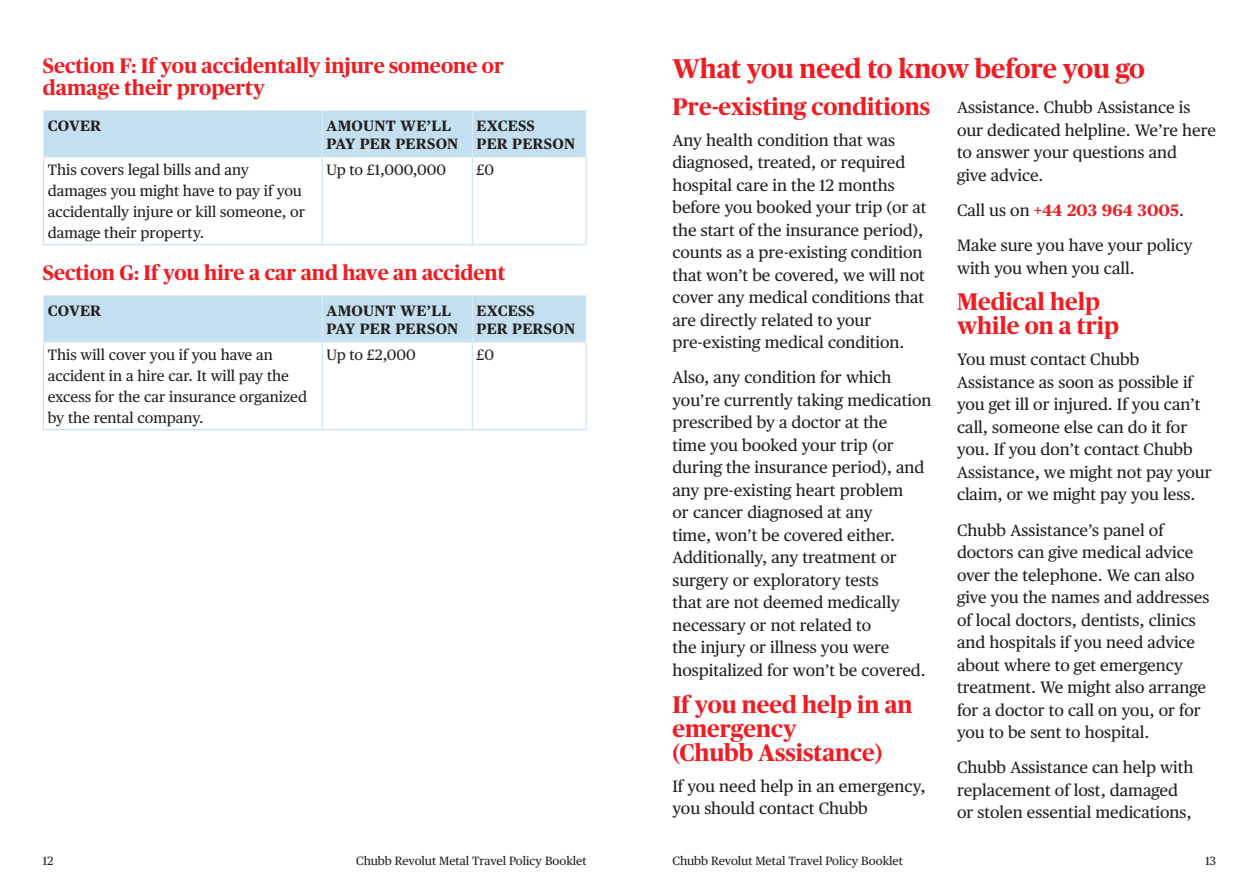
<style>
.page{position:relative;width:1259px;height:893px;background:#fff}
.page>*{position:absolute;margin:0;border:0;box-sizing:border-box;transform-origin:0 0}
.t1{font:700 27px "Chubb Publico";color:#ee1d23}
.t2{font:700 24px/24px "Chubb Publico";color:#ee1d23}
.t3{font:700 21px/22.5px "Chubb Publico";color:#ee1d23}
.t4{font:16.5px/22.5px "Chubb Publico Text";color:#231f20}
.t5{font:700 16.5px "Chubb Publico Text";color:#ee1d23}
.Table_text{font:15px/21px "Chubb Publico Text";color:#231f20}
.Header_cell_text{font:700 15px/18px "Chubb Publico Text";letter-spacing:.015em;color:#231f20}
.t6{font:12px "Chubb Publico Text";color:#231f20}
.s1{font-weight:400;color:#231f20}
</style>
<div class="page">
<div style="left:44px;top:111px;width:541px;height:46px;background:#c4e0f0"></div>
<hr style="left:43px;top:110px;width:279px;height:1px;background:#e1edf6">
<hr style="left:43px;top:111px;width:1px;height:46px;background:#e1edf6">
<hr style="left:322px;top:110px;width:150px;height:1px;background:#e1edf6">
<hr style="left:322px;top:111px;width:1px;height:46px;background:#e1edf6">
<hr style="left:472px;top:110px;width:114px;height:1px;background:#e1edf6">
<hr style="left:472px;top:111px;width:1px;height:46px;background:#e1edf6">
<hr style="left:585px;top:111px;width:1px;height:46px;background:#e1edf6">
<hr style="left:43px;top:157px;width:279px;height:1px;background:#e1edf6">
<hr style="left:322px;top:157px;width:150px;height:1px;background:#e1edf6">
<hr style="left:472px;top:157px;width:114px;height:1px;background:#e1edf6">
<hr style="left:43px;top:158px;width:1px;height:86px;background:#c4e0f0">
<hr style="left:322px;top:158px;width:1px;height:86px;background:#c4e0f0">
<hr style="left:472px;top:158px;width:1px;height:86px;background:#c4e0f0">
<hr style="left:585px;top:158px;width:1px;height:86px;background:#c4e0f0">
<hr style="left:43px;top:244px;width:279px;height:1px;background:#c4e0f0">
<hr style="left:322px;top:244px;width:150px;height:1px;background:#c4e0f0">
<hr style="left:472px;top:244px;width:114px;height:1px;background:#c4e0f0">
<div style="left:44px;top:296px;width:541px;height:46px;background:#c4e0f0"></div>
<hr style="left:43px;top:295px;width:279px;height:1px;background:#e1edf6">
<hr style="left:43px;top:296px;width:1px;height:46px;background:#e1edf6">
<hr style="left:322px;top:295px;width:150px;height:1px;background:#e1edf6">
<hr style="left:322px;top:296px;width:1px;height:46px;background:#e1edf6">
<hr style="left:472px;top:295px;width:114px;height:1px;background:#e1edf6">
<hr style="left:472px;top:296px;width:1px;height:46px;background:#e1edf6">
<hr style="left:585px;top:296px;width:1px;height:46px;background:#e1edf6">
<hr style="left:43px;top:342px;width:279px;height:1px;background:#e1edf6">
<hr style="left:322px;top:342px;width:150px;height:1px;background:#e1edf6">
<hr style="left:472px;top:342px;width:114px;height:1px;background:#e1edf6">
<hr style="left:43px;top:343px;width:1px;height:86px;background:#c4e0f0">
<hr style="left:322px;top:343px;width:1px;height:86px;background:#c4e0f0">
<hr style="left:472px;top:343px;width:1px;height:86px;background:#c4e0f0">
<hr style="left:585px;top:343px;width:1px;height:86px;background:#c4e0f0">
<hr style="left:43px;top:429px;width:279px;height:1px;background:#c4e0f0">
<hr style="left:322px;top:429px;width:150px;height:1px;background:#c4e0f0">
<hr style="left:472px;top:429px;width:114px;height:1px;background:#c4e0f0">
<h3 class="t3" style="left:43px;top:53px;width:462px">Section F: If you accidentally injure someone or damage their property</h3>
<p class="Header_cell_text" style="left:48px;top:115px;width:55px">COVER</p>
<p class="Header_cell_text" style="left:327px;top:115px;width:133px">AMOUNT WE’LL<br>PAY PER PERSON</p>
<p class="Header_cell_text" style="left:477px;top:115px;width:100px">EXCESS<br>PER PERSON</p>
<p class="Table_text" style="left:48px;top:159px;width:259px">This covers legal bills and any damages you might have to pay if you accidentally injure or kill someone, or damage their property.</p>
<p class="Table_text" style="left:326px;top:159px;width:121px">Up to £1,000,000</p>
<p class="Table_text" style="left:476px;top:159px;width:19px">£0</p>
<h3 class="t3" style="left:43px;top:261px;width:464px">Section G: If you hire a car and have an accident</h3>
<p class="Header_cell_text" style="left:48px;top:300px;width:55px">COVER</p>
<p class="Header_cell_text" style="left:327px;top:300px;width:133px">AMOUNT WE’LL<br>PAY PER PERSON</p>
<p class="Header_cell_text" style="left:477px;top:300px;width:100px">EXCESS<br>PER PERSON</p>
<p class="Table_text" style="left:48px;top:344px;width:261px">This will cover you if you have an accident in a hire car. It will pay the excess for the car insurance organized by the rental company.</p>
<p class="Table_text" style="left:326px;top:344px;width:91px">Up to £2,000</p>
<p class="Table_text" style="left:476px;top:344px;width:19px">£0</p>
<h1 class="t1" style="left:672px;top:49px;width:474px">What you need to know before you go</h1>
<h2 class="t2" style="left:672px;top:93px;width:259px">Pre-existing conditions</h2>
<p class="t4" style="left:672px;top:128px;width:255px">Any health condition that was diagnosed, treated, or required hospital care in the 12 months before you booked your trip (or at the start of the insurance period), counts as a pre-existing condition that won’t be covered, we will not cover any medical conditions that are directly related to your pre-existing medical condition.</p>
<p class="t4" style="left:672px;top:365px;width:260px">Also, any condition for which you’re currently taking medication prescribed by a doctor at the<br>time you booked your trip (or during the insurance period), and any pre-existing heart problem<br>or cancer diagnosed at any<br>time, won’t be covered either.<br>Additionally, any treatment or surgery or exploratory tests<br>that are not deemed medically necessary or not related to<br>the injury or illness you were hospitalized for won’t be covered.</p>
<h2 class="t2" style="left:672px;top:691px;width:242px">If you need help in an emergency<br>(Chubb Assistance)</h2>
<p class="t4" style="left:672px;top:774px;width:254px">If you need help in an emergency, you should contact Chubb</p>
<p class="t4" style="left:957px;top:95px;width:260px">Assistance. Chubb Assistance is our dedicated helpline. We’re here to answer your questions and<br>give advice.</p>
<p class="t5" style="left:957px;top:197px;width:226px"><span class="s1">Call us on</span> +44 203 964 3005<span class="s1">.</span></p>
<p class="t4" style="left:957px;top:233px;width:237px">Make sure you have your policy with you when you call.</p>
<h2 class="t2" style="left:957px;top:288px;width:163px">Medical help while on a trip</h2>
<p class="t4" style="left:957px;top:347px;width:256px">You must contact Chubb<br>Assistance as soon as possible if you get ill or injured. If you can’t call, someone else can do it for you. If you don’t contact Chubb<br>Assistance, we might not pay your claim, or we might pay you less.</p>
<p class="t4" style="left:957px;top:518px;width:254px">Chubb Assistance’s panel of doctors can give medical advice over the telephone. We can also give you the names and addresses of local doctors, dentists, clinics and hospitals if you need advice about where to get emergency treatment. We might also arrange for a doctor to call on you, or for you to be sent to hospital.</p>
<p class="t4" style="left:957px;top:755px;width:238px">Chubb Assistance can help with replacement of lost, damaged or stolen essential medications,</p>
<p class="t6" style="left:43px;top:852px;width:12px">12</p>
<p class="t6" style="left:356px;top:852px;width:232px">Chubb Revolut Metal Travel Policy Booklet</p>
<p class="t6" style="left:672px;top:852px;width:232px">Chubb Revolut Metal Travel Policy Booklet</p>
<p class="t6" style="left:1205px;top:852px;width:12px">13</p>
</div>
